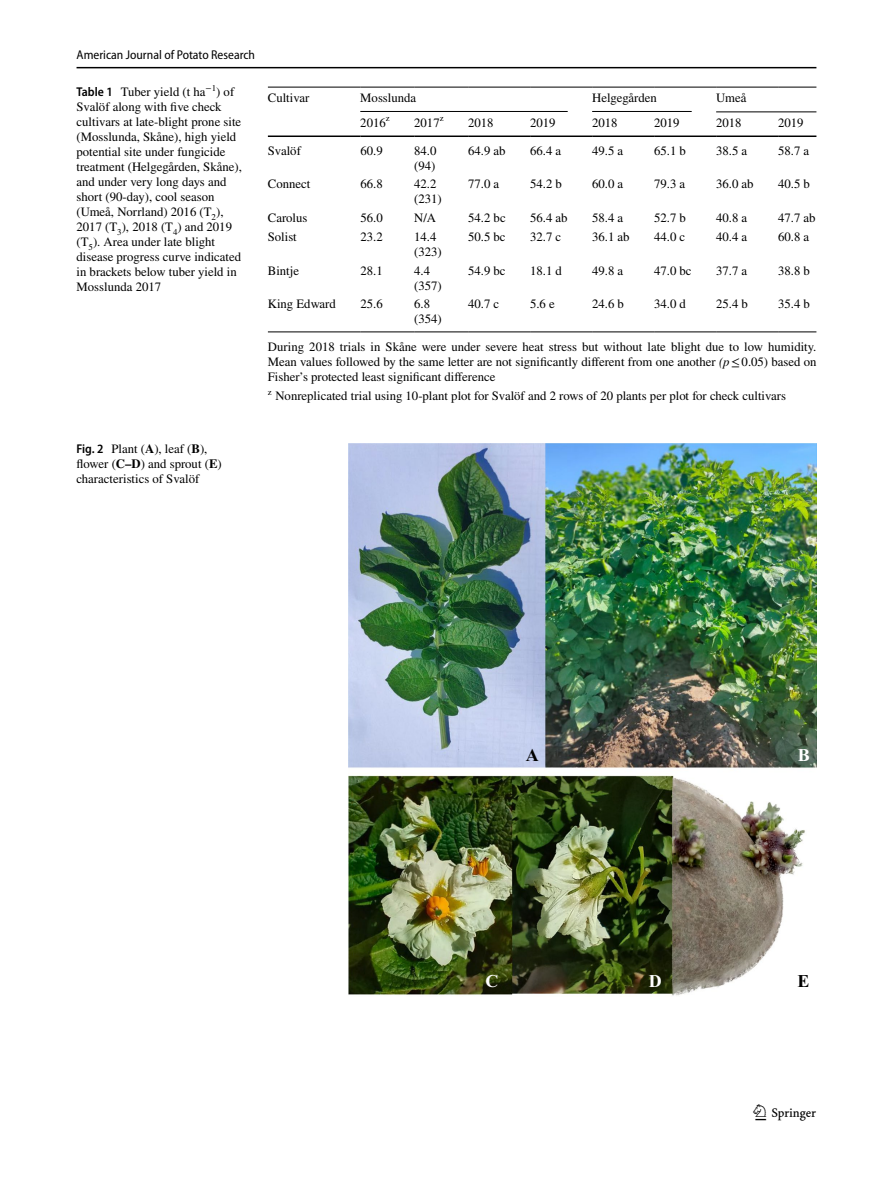
<style>
.page{position:relative;width:893px;height:1187px;background:#fff}
.page>*{position:absolute;margin:0;border:0;box-sizing:border-box;transform-origin:0 0}
.t1{font:22.5px "Springnew Regular 3";color:#000}
.t2{font:700 18px "Times New Roman";color:#fff}
.t3{font:700 18px "Times New Roman";color:#000}
.t4{font:12.75px/15px "STIX";color:#000}
.t5{font:semi-condensed 12.75px "Myriad Pro";color:#000}
.s1{font-family:"Myriad Pro";font-weight:600;font-stretch:semi-condensed}
.s2{font-style:italic}
.s3{font-weight:700}
</style>
<div class="page">
<hr style="left:77px;top:67px;width:739px;height:1px;background:#000">
<hr style="left:268px;top:87px;width:92px;height:1px;background:#000">
<hr style="left:268px;top:135px;width:92px;height:2px;background:#000">
<hr style="left:360px;top:87px;width:54px;height:1px;background:#000">
<hr style="left:414px;top:87px;width:54px;height:1px;background:#000">
<hr style="left:468px;top:87px;width:62px;height:1px;background:#000">
<hr style="left:530px;top:87px;width:62px;height:1px;background:#000">
<hr style="left:592px;top:87px;width:62px;height:1px;background:#000">
<hr style="left:654px;top:87px;width:62px;height:1px;background:#000">
<hr style="left:716px;top:87px;width:62px;height:1px;background:#000">
<hr style="left:778px;top:87px;width:38px;height:1px;background:#000">
<hr style="left:360px;top:135px;width:54px;height:2px;background:#000">
<hr style="left:414px;top:135px;width:54px;height:2px;background:#000">
<hr style="left:468px;top:135px;width:62px;height:2px;background:#000">
<hr style="left:530px;top:135px;width:62px;height:2px;background:#000">
<hr style="left:592px;top:135px;width:62px;height:2px;background:#000">
<hr style="left:654px;top:135px;width:62px;height:2px;background:#000">
<hr style="left:716px;top:135px;width:62px;height:2px;background:#000">
<hr style="left:778px;top:135px;width:38px;height:2px;background:#000">
<hr style="left:268px;top:331px;width:92px;height:1px;background:#000">
<hr style="left:360px;top:331px;width:54px;height:1px;background:#000">
<hr style="left:414px;top:331px;width:54px;height:1px;background:#000">
<hr style="left:468px;top:331px;width:62px;height:1px;background:#000">
<hr style="left:530px;top:331px;width:62px;height:1px;background:#000">
<hr style="left:592px;top:331px;width:62px;height:1px;background:#000">
<hr style="left:654px;top:331px;width:62px;height:1px;background:#000">
<hr style="left:716px;top:331px;width:62px;height:1px;background:#000">
<hr style="left:778px;top:331px;width:38px;height:1px;background:#000">
<hr style="left:360px;top:111px;width:208px;height:1px;background:#000">
<hr style="left:592px;top:111px;width:100px;height:1px;background:#000">
<hr style="left:716px;top:111px;width:100px;height:1px;background:#000">
<img style="left:348px;top:443px;width:468px;height:553px">
<p class="t5" style="left:77px;top:48px;width:180px">American Journal of Potato Research</p>
<p class="t4" style="left:77px;top:85px;width:167px"><span class="s1">Table 1</span> Tuber yield (t ha<sup>−1</sup>) of<br>Svalöf along with five check cultivars at late-blight prone site (Mosslunda, Skåne), high yield potential site under fungicide treatment (Helgegården, Skåne), and under very long days and short (90-day), cool season (Umeå, Norrland) 2016 (T<sub>2</sub>),<br>2017 (T<sub>3</sub>), 2018 (T<sub>4</sub>) and 2019 (T<sub>5</sub>). Area under late blight disease progress curve indicated in brackets below tuber yield in<br>Mosslunda 2017</p>
<p class="t4" style="left:268px;top:91px;width:43px">Cultivar</p>
<p class="t4" style="left:360px;top:91px;width:57px">Mosslunda</p>
<p class="t4" style="left:592px;top:91px;width:66px">Helgegården</p>
<p class="t4" style="left:716px;top:91px;width:32px">Umeå</p>
<p class="t4" style="left:360px;top:116px;width:31px">2016<sup>z</sup></p>
<p class="t4" style="left:414px;top:116px;width:31px">2017<sup>z</sup></p>
<p class="t4" style="left:468px;top:116px;width:27px">2018</p>
<p class="t4" style="left:530px;top:116px;width:27px">2019</p>
<p class="t4" style="left:592px;top:116px;width:27px">2018</p>
<p class="t4" style="left:654px;top:116px;width:27px">2019</p>
<p class="t4" style="left:716px;top:116px;width:27px">2018</p>
<p class="t4" style="left:778px;top:116px;width:27px">2019</p>
<p class="t4" style="left:268px;top:144px;width:35px">Svalöf</p>
<p class="t4" style="left:360px;top:144px;width:24px">60.9</p>
<p class="t4" style="left:414px;top:144px;width:24px">84.0 (94)</p>
<p class="t4" style="left:468px;top:144px;width:39px">64.9 ab</p>
<p class="t4" style="left:530px;top:144px;width:33px">66.4 a</p>
<p class="t4" style="left:592px;top:144px;width:33px">49.5 a</p>
<p class="t4" style="left:654px;top:144px;width:33px">65.1 b</p>
<p class="t4" style="left:716px;top:144px;width:33px">38.5 a</p>
<p class="t4" style="left:778px;top:144px;width:33px">58.7 a</p>
<p class="t4" style="left:268px;top:177px;width:44px">Connect</p>
<p class="t4" style="left:360px;top:177px;width:24px">66.8</p>
<p class="t4" style="left:414px;top:177px;width:29px">42.2 (231)</p>
<p class="t4" style="left:468px;top:177px;width:33px">77.0 a</p>
<p class="t4" style="left:530px;top:177px;width:33px">54.2 b</p>
<p class="t4" style="left:592px;top:177px;width:33px">60.0 a</p>
<p class="t4" style="left:654px;top:177px;width:33px">79.3 a</p>
<p class="t4" style="left:716px;top:177px;width:39px">36.0 ab</p>
<p class="t4" style="left:778px;top:177px;width:33px">40.5 b</p>
<p class="t4" style="left:268px;top:211px;width:41px">Carolus</p>
<p class="t4" style="left:360px;top:211px;width:24px">56.0</p>
<p class="t4" style="left:414px;top:211px;width:23px">N/A</p>
<p class="t4" style="left:468px;top:211px;width:39px">54.2 bc</p>
<p class="t4" style="left:530px;top:211px;width:39px">56.4 ab</p>
<p class="t4" style="left:592px;top:211px;width:33px">58.4 a</p>
<p class="t4" style="left:654px;top:211px;width:33px">52.7 b</p>
<p class="t4" style="left:716px;top:211px;width:33px">40.8 a</p>
<p class="t4" style="left:778px;top:211px;width:39px">47.7 ab</p>
<p class="t4" style="left:268px;top:230px;width:30px">Solist</p>
<p class="t4" style="left:360px;top:230px;width:24px">23.2</p>
<p class="t4" style="left:414px;top:230px;width:29px">14.4 (323)</p>
<p class="t4" style="left:468px;top:230px;width:39px">50.5 bc</p>
<p class="t4" style="left:530px;top:230px;width:33px">32.7 c</p>
<p class="t4" style="left:592px;top:230px;width:39px">36.1 ab</p>
<p class="t4" style="left:654px;top:230px;width:33px">44.0 c</p>
<p class="t4" style="left:716px;top:230px;width:33px">40.4 a</p>
<p class="t4" style="left:778px;top:230px;width:33px">60.8 a</p>
<p class="t4" style="left:268px;top:263px;width:33px">Bintje</p>
<p class="t4" style="left:360px;top:263px;width:24px">28.1</p>
<p class="t4" style="left:414px;top:263px;width:29px">4.4 (357)</p>
<p class="t4" style="left:468px;top:263px;width:39px">54.9 bc</p>
<p class="t4" style="left:530px;top:263px;width:33px">18.1 d</p>
<p class="t4" style="left:592px;top:263px;width:33px">49.8 a</p>
<p class="t4" style="left:654px;top:263px;width:39px">47.0 bc</p>
<p class="t4" style="left:716px;top:263px;width:33px">37.7 a</p>
<p class="t4" style="left:778px;top:263px;width:33px">38.8 b</p>
<p class="t4" style="left:268px;top:297px;width:69px">King Edward</p>
<p class="t4" style="left:360px;top:297px;width:24px">25.6</p>
<p class="t4" style="left:414px;top:297px;width:29px">6.8 (354)</p>
<p class="t4" style="left:468px;top:297px;width:33px">40.7 c</p>
<p class="t4" style="left:530px;top:297px;width:26px">5.6 e</p>
<p class="t4" style="left:592px;top:297px;width:33px">24.6 b</p>
<p class="t4" style="left:654px;top:297px;width:33px">34.0 d</p>
<p class="t4" style="left:716px;top:297px;width:33px">25.4 b</p>
<p class="t4" style="left:778px;top:297px;width:33px">35.4 b</p>
<p class="t4" style="left:268px;top:340px;width:550px;text-align:justify">During 2018 trials in Skåne were under severe heat stress but without late blight due to low humidity.<br>Mean values followed by the same letter are not significantly different from one another <span class="s2">(p</span>≤0.05) based on Fisher’s protected least significant difference</p>
<p class="t4" style="left:268px;top:389px;width:520px"><sup>z</sup> Nonreplicated trial using 10-plant plot for Svalöf and 2 rows of 20 plants per plot for check cultivars</p>
<p class="t4" style="left:76px;top:442px;width:147px"><span class="s1">Fig. 2</span> Plant (<span class="s3">A</span>), leaf (<span class="s3">B</span>), flower (<span class="s3">C–D</span>) and sprout (<span class="s3">E</span>) characteristics of Svalöf</p>
<h2 class="t3" style="left:526px;top:741px;width:14px">A</h2>
<h2 class="t2" style="left:798px;top:741px;width:14px">B</h2>
<h2 class="t2" style="left:485px;top:967px;width:14px">C</h2>
<h2 class="t2" style="left:649px;top:967px;width:14px">D</h2>
<h2 class="t3" style="left:798px;top:967px;width:14px">E</h2>
<h1 class="t1" style="left:755px;top:1104px;width:62px">1 3</h1>
</div>
